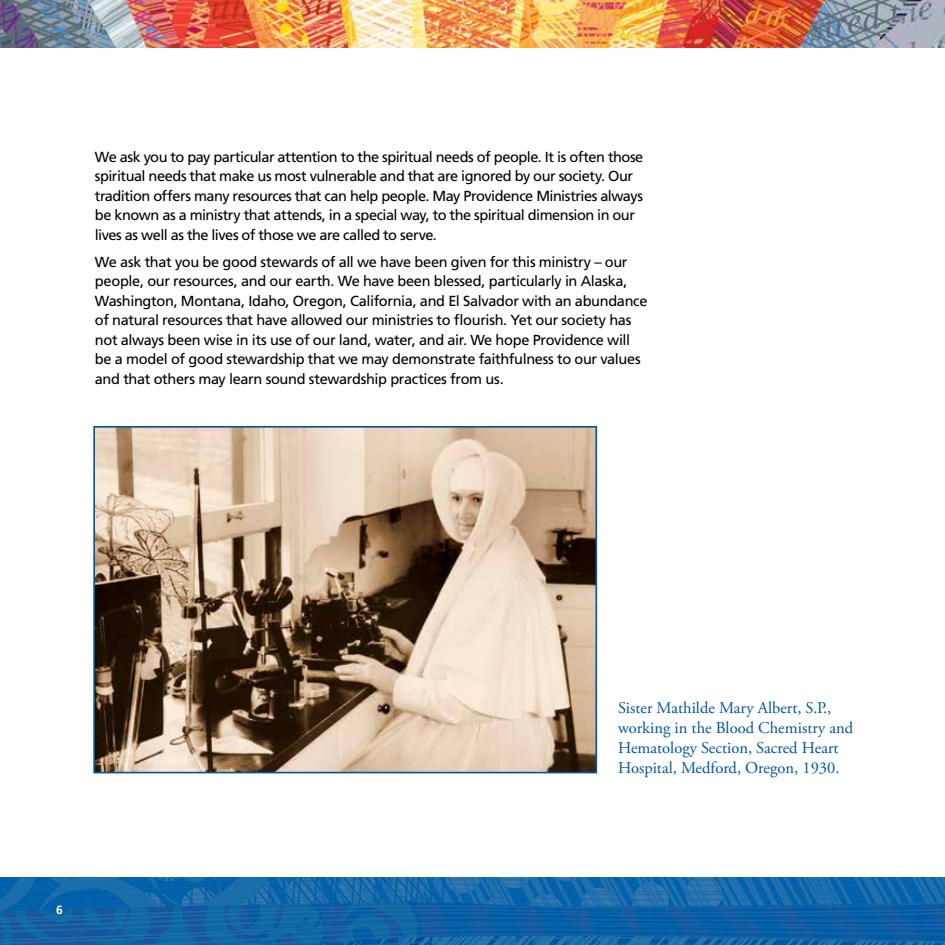
<style>
.page{position:relative;width:945px;height:945px;background:#fff}
.page>*{position:absolute;margin:0;border:0;box-sizing:border-box;transform-origin:0 0}
.t1{font:16.5px/19.8px "Adobe Garamond Pro";color:#00539b}
.t2{font:14.55px/19.5px "Frutiger";letter-spacing:-.03em;color:#000}
.t3{font:700 12px "Frutiger";color:#fff}
</style>
<div class="page">
<hr style="left:944px;top:0;width:1px;height:878px;background:#c1c9e3">
<img style="left:0;top:0;width:945px;height:47px">
<img style="left:0;top:878px;width:945px;height:67px">
<img style="left:96px;top:429px;width:498px;height:341px">
<div style="left:93px;top:426px;width:504px;height:347px;border:2px solid #00539b"></div>
<p class="t2" style="left:95px;top:147px;width:550px">We ask you to pay particular attention to the spiritual needs of people. It is often those spiritual needs that make us most vulnerable and that are ignored by our society. Our tradition offers many resources that can help people. May Providence Ministries always be known as a ministry that attends, in a special way, to the spiritual dimension in our lives as well as the lives of those we are called to serve.</p>
<p class="t2" style="left:95px;top:252px;width:554px">We ask that you be good stewards of all we have been given for this ministry – our people, our resources, and our earth. We have been blessed, particularly in Alaska, Washington, Montana, Idaho, Oregon, California, and El Salvador with an abundance of natural resources that have allowed our ministries to flourish. Yet our society has not always been wise in its use of our land, water, and air. We hope Providence will be a model of good stewardship that we may demonstrate faithfulness to our values and that others may learn sound stewardship practices from us.</p>
<p class="t3" style="left:56px;top:902px;width:8px">6</p>
<p class="t1" style="left:618px;top:699px;width:237px">Sister Mathilde Mary Albert, S.P., working in the Blood Chemistry and Hematology Section, Sacred Heart Hospital, Medford, Oregon, 1930.</p>
</div>
